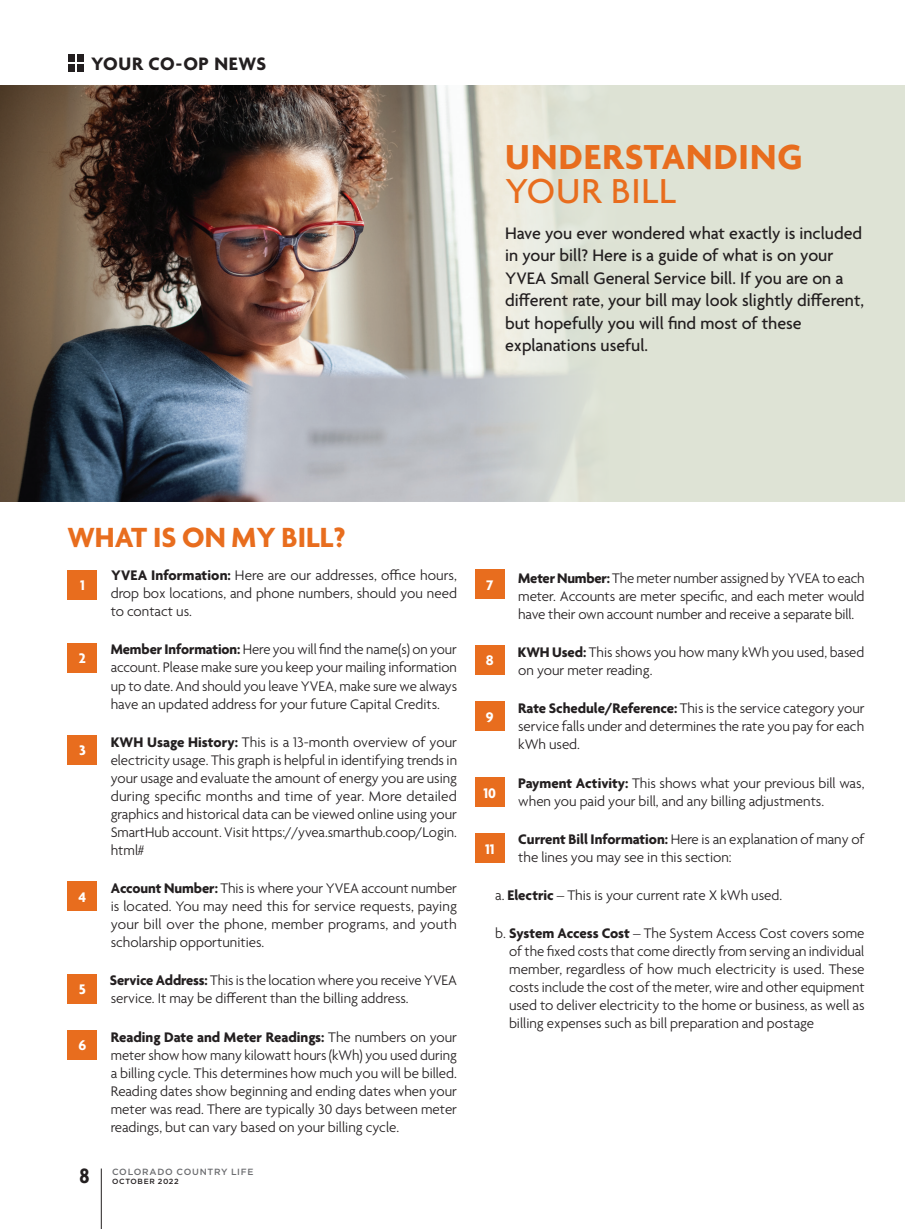
<style>
.page{position:relative;width:905px;height:1229px;background:#fff}
.page>*{position:absolute;margin:0;border:0;box-sizing:border-box;transform-origin:0 0}
.t1{font:700 37.5px "Agenda";letter-spacing:.03em;color:#e86d1e}
.t2{font:500 37.5px "Agenda";letter-spacing:.02em;color:#e86d1e}
.t3{font:700 30px "Agenda";color:#e86d1e}
.t4{font:700 condensed 22.5px "Agenda";color:#231f20}
.t5{font:700 19.5px "Agenda";letter-spacing:.03em;color:#231f20}
.t6{font:500 18px/22.5px "Agenda";color:#231f20}
.t7{font:300 15px/18px "Agenda";color:#231f20;text-align:justify}
.t8{font:700 15px "Agenda";color:#fff}
.t9{font:500 9px "Gotham HTF";letter-spacing:.075em;color:#6c6d70}
.t10{font:500 7.5px "Gotham HTF";letter-spacing:.085em;color:#231f20}
.s1{font-weight:700}
</style>
<div class="page">
<div style="left:68px;top:570px;width:29px;height:30px;background:#e86d1e"></div>
<div style="left:68px;top:643px;width:29px;height:29px;background:#e86d1e"></div>
<div style="left:68px;top:735px;width:29px;height:29px;background:#e86d1e"></div>
<div style="left:68px;top:881px;width:29px;height:30px;background:#e86d1e"></div>
<div style="left:68px;top:973px;width:29px;height:30px;background:#e86d1e"></div>
<div style="left:68px;top:1030px;width:29px;height:29px;background:#e86d1e"></div>
<div style="left:475px;top:569px;width:29px;height:30px;background:#e86d1e"></div>
<div style="left:475px;top:645px;width:29px;height:30px;background:#e86d1e"></div>
<div style="left:475px;top:701px;width:29px;height:30px;background:#e86d1e"></div>
<div style="left:475px;top:777px;width:29px;height:30px;background:#e86d1e"></div>
<div style="left:475px;top:833px;width:29px;height:30px;background:#e86d1e"></div>
<div style="left:0;top:86px;width:904px;height:416px;background:#dee3d5"></div>
<img style="left:0;top:86px;width:575px;height:416px">
<hr style="left:101px;top:1168px;width:1px;height:60px;background:#231f20">
<div style="left:77px;top:64px;width:7px;height:7px;background:#231f20"></div>
<div style="left:77px;top:55px;width:7px;height:7px;background:#231f20"></div>
<div style="left:68px;top:64px;width:7px;height:7px;background:#231f20"></div>
<div style="left:68px;top:55px;width:7px;height:7px;background:#231f20"></div>
<h3 class="t5" style="left:91px;top:53px;width:176px">YOUR CO-OP NEWS</h3>
<h1 class="t1" style="left:505px;top:136px;width:299px">UNDERSTANDING</h1>
<h1 class="t2" style="left:505px;top:171px;width:172px">YOUR BILL</h1>
<p class="t6" style="left:505px;top:223px;width:360px">Have you ever wondered what exactly is included in your bill? Here is a guide of what is on your YVEA Small General Service bill. If you are on a different rate, your bill may look slightly different, but hopefully you will find most of these explanations useful.</p>
<h2 class="t3" style="left:68px;top:521px;width:279px">WHAT IS ON MY BILL?</h2>
<p class="t8" style="left:80px;top:577px;width:6px">1</p>
<p class="t7" style="left:111px;top:567px;width:348px"><span class="s1">YVEA Information:</span> Here are our addresses, office hours, drop box locations, and phone numbers, should you need to contact us.</p>
<p class="t8" style="left:79px;top:650px;width:9px">2</p>
<p class="t7" style="left:111px;top:641px;width:348px"><span class="s1">Member Information:</span> Here you will find the name(s) on your account. Please make sure you keep your mailing information up to date. And should you leave YVEA, make sure we always have an updated address for your future Capital Credits.</p>
<p class="t8" style="left:79px;top:742px;width:8px">3</p>
<p class="t7" style="left:111px;top:734px;width:348px"><span class="s1">KWH Usage History:</span> This is a 13-month overview of your electricity usage. This graph is helpful in identifying trends in your usage and evaluate the amount of energy you are using during specific months and time of year. More detailed graphics and historical data can be viewed online using your SmartHub account. Visit https://yvea.smarthub.coop/Login. html#</p>
<p class="t8" style="left:78px;top:888px;width:9px">4</p>
<p class="t7" style="left:111px;top:880px;width:348px"><span class="s1">Account Number:</span> This is where your YVEA account number is located. You may need this for service requests, paying your bill over the phone, member programs, and youth scholarship opportunities.</p>
<p class="t8" style="left:79px;top:981px;width:9px">5</p>
<p class="t7" style="left:110px;top:972px;width:349px"><span class="s1">Service Address:</span> This is the location where you receive YVEA service. It may be different than the billing address.</p>
<p class="t8" style="left:78px;top:1037px;width:9px">6</p>
<p class="t7" style="left:111px;top:1028px;width:348px"><span class="s1">Reading Date and Meter Readings:</span> The numbers on your meter show how many kilowatt hours (kWh) you used during a billing cycle. This determines how much you will be billed.<br>Reading dates show beginning and ending dates when your meter was read. There are typically 30 days between meter readings, but can vary based on your billing cycle.</p>
<h3 class="t4" style="left:79px;top:1163px;width:12px">8</h3>
<p class="t9" style="left:112px;top:1167px;width:143px">COLORADO COUNTRY LIFE</p>
<p class="t10" style="left:112px;top:1177px;width:68px">OCTOBER 2022</p>
<p class="t8" style="left:486px;top:577px;width:8px">7</p>
<p class="t7" style="left:518px;top:570px;width:348px"><span class="s1">Meter Number:</span> The meter number assigned by YVEA to each meter. Accounts are meter specific, and each meter would have their own account number and receive a separate bill.</p>
<p class="t8" style="left:486px;top:652px;width:9px">8</p>
<p class="t7" style="left:517px;top:644px;width:348px"><span class="s1">KWH Used:</span> This shows you how many kWh you used, based on your meter reading.</p>
<p class="t8" style="left:486px;top:709px;width:9px">9</p>
<p class="t7" style="left:518px;top:700px;width:348px"><span class="s1">Rate Schedule/Reference:</span> This is the service category your service falls under and determines the rate you pay for each kWh used.</p>
<p class="t8" style="left:483px;top:784px;width:14px">10</p>
<p class="t7" style="left:518px;top:774px;width:348px"><span class="s1">Payment Activity:</span> This shows what your previous bill was, when you paid your bill, and any billing adjustments.</p>
<p class="t8" style="left:485px;top:841px;width:11px">11</p>
<p class="t7" style="left:518px;top:831px;width:348px"><span class="s1">Current Bill Information:</span> Here is an explanation of many of the lines you may see in this section:</p>
<p class="t7" style="left:495px;top:887px;width:288px">a. <span class="s1">Electric</span> – This is your current rate X kWh used.</p>
<p class="t7" style="left:509px;top:925px;width:357px;text-indent:-14px">b. <span class="s1">System Access Cost</span> – The System Access Cost covers some of the fixed costs that come directly from serving an individual member, regardless of how much electricity is used. These costs include the cost of the meter, wire and other equipment used to deliver electricity to the home or business, as well as billing expenses such as bill preparation and postage</p>
</div>
